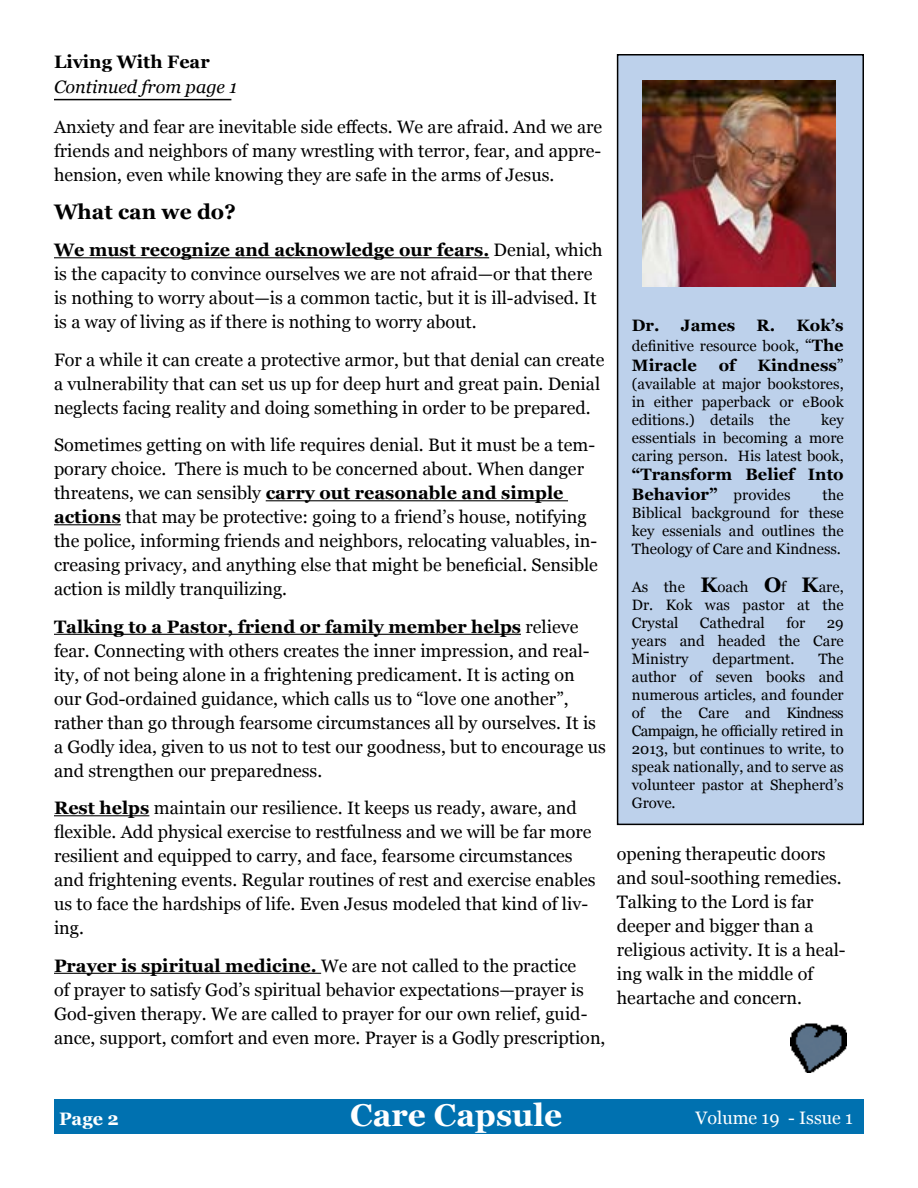
<style>
.page{position:relative;width:918px;height:1188px;background:#fff}
.page>*{position:absolute;margin:0;border:0;box-sizing:border-box;transform-origin:0 0}
.t1{font:700 31.5px "Georgia";color:#fff}
.t2{font:700 21px "Georgia";color:#000}
.t3{font:18px/24px "Georgia";color:#000}
.t4{font:italic 18px "Georgia";color:#000}
.t5{font:18px "Georgia";color:#fff}
.t6{font:700 18px "Georgia";color:#000}
.t7{font:700 18px "Georgia";color:#fff}
.t8{font:700 16.5px/19.8px "Georgia";color:#000}
.t9{font:15px/18px "Georgia";color:#000;text-align:justify}
.s1{font-weight:700}
.s2{font-size:16.5px}
.s3{font-weight:700;font-size:16.5px}
.s4{font-weight:400}
.s5{font-weight:400;font-size:15px}
.s6{font-weight:700;font-size:21px}
</style>
<div class="page">
<div style="left:54px;top:1100px;width:810px;height:34px;background:#0071b0"></div>
<hr style="left:54px;top:99px;width:177px;height:1px;background:#000">
<img style="left:790px;top:1023px;width:57px;height:50px">
<div style="left:618px;top:55px;width:245px;height:769px;background:#bdd1eb"></div>
<div style="left:617px;top:54px;width:247px;height:771px;border:2px solid #000"></div>
<img style="left:643px;top:81px;width:192px;height:205px">
<hr style="left:54px;top:257px;width:435px;height:1px;background:#000">
<hr style="left:266px;top:500px;width:302px;height:1px;background:#000">
<hr style="left:54px;top:524px;width:67px;height:1px;background:#000">
<hr style="left:54px;top:634px;width:467px;height:1px;background:#000">
<hr style="left:54px;top:815px;width:95px;height:1px;background:#000">
<hr style="left:54px;top:973px;width:267px;height:1px;background:#000">
<p class="t6" style="left:54px;top:51px;width:157px">Living With Fear</p>
<p class="t4" style="left:54px;top:76px;width:185px">Continued from page 1</p>
<p class="t3" style="left:54px;top:115px;width:550px;text-align:justify">Anxiety and fear are inevitable side effects. We are afraid. And we are friends and neighbors of many wrestling with terror, fear, and appre&shy;hension, even while knowing they are safe in the arms of Jesus.</p>
<p class="t2" style="left:54px;top:198px;width:183px">What can we do?</p>
<p class="t3" style="left:54px;top:238px;width:550px"><span class="s1">We must recognize and acknowledge our fears.</span> Denial, which is the capacity to convince ourselves we are not afraid—or that there is nothing to worry about—is a common tactic, but it is ill-advised. It is a way of living as if there is nothing to worry about.</p>
<p class="t3" style="left:54px;top:348px;width:552px">For a while it can create a protective armor, but that denial can create a vulnerability that can set us up for deep hurt and great pain. Denial neglects facing reality and doing something in order to be prepared.</p>
<p class="t3" style="left:54px;top:433px;width:545px">Sometimes getting on with life requires denial. But it must be a tem&shy;porary choice. There is much to be concerned about. When danger threatens, we can sensibly <span class="s1">carry out reasonable and simple actions</span> that may be protective: going to a friend’s house, notifying the police, informing friends and neighbors, relocating valuables, in&shy;creasing privacy, and anything else that might be beneficial. Sensible action is mildly tranquilizing.</p>
<p class="t3" style="left:54px;top:615px;width:553px"><span class="s1">Talking to a Pastor, friend or family member helps</span> relieve fear. Connecting with others creates the inner impression, and real&shy;ity, of not being alone in a frightening predicament. It is acting on our God-ordained guidance, which calls us to “love one another”, rather than go through fearsome circumstances all by ourselves. It is a Godly idea, given to us not to test our goodness, but to encourage us and strengthen our preparedness.</p>
<p class="t3" style="left:54px;top:796px;width:543px"><span class="s1">Rest helps</span> maintain our resilience. It keeps us ready, aware, and flexible. Add physical exercise to restfulness and we will be far more resilient and equipped to carry, and face, fearsome circumstances and frightening events. Regular routines of rest and exercise enables us to face the hardships of life. Even Jesus modeled that kind of liv&shy;ing.</p>
<p class="t3" style="left:54px;top:954px;width:553px"><span class="s1">Prayer is spiritual medicine.</span> We are not called to the practice<br>of prayer to satisfy God’s spiritual behavior expectations—prayer is God-given therapy. We are called to prayer for our own relief, guid&shy;ance, support, comfort and even more. Prayer is a Godly prescription,</p>
<p class="t8" style="left:632px;top:316px;width:105px">Dr. James</p>
<p class="t8" style="left:757px;top:316px;width:89px">R. Kok’s</p>
<p class="t9" style="left:632px;top:337px;width:213px">definitive resource book, <span class="s2">“</span><span class="s3">The</span></p>
<p class="t8" style="left:632px;top:355px;width:67px">Miracle</p>
<p class="t8" style="left:719px;top:355px;width:18px">of</p>
<p class="t8" style="left:758px;top:355px;width:88px">Kindness<span class="s4">”</span></p>
<p class="t9" style="left:632px;top:375px;width:213px">(available at major bookstores, in either paperback or eBook editions.) details the</p>
<p class="t9" style="left:632px;top:411px;width:213px;text-indent:189px">key essentials in becoming a more caring person. His latest book,</p>
<p class="t8" style="left:632px;top:465px;width:213px">“Transform Belief Into<br>Behavior” <span class="s5">provides</span></p>
<p class="t9" style="left:632px;top:486px;width:213px;text-indent:191px">the Biblical background for these key essenials and outlines the Theology of Care and Kindness.</p>
<p class="t9" style="left:632px;top:578px;width:213px">As the <span class="s6">K</span>oach <span class="s6">O</span>f <span class="s6">K</span>are, Dr. Kok was pastor at the Crystal</p>
<p class="t9" style="left:700px;top:614px;width:66px">Cathedral</p>
<p class="t9" style="left:786px;top:614px;width:21px">for</p>
<p class="t9" style="left:632px;top:614px;width:213px;text-indent:195px">29 years and headed the Care Ministry</p>
<p class="t9" style="left:632px;top:650px;width:213px;text-indent:187px">The author of seven books and numerous articles, and founder of the Care and Kindness Campaign, he officially retired in 2013, but continues to write, to speak nationally, and to serve as volunteer pastor at Shepherd’s Grove.</p>
<p class="t9" style="left:713px;top:650px;width:83px">department.</p>
<p class="t3" style="left:617px;top:842px;width:230px">opening therapeutic doors and soul-soothing remedies.<br>Talking to the Lord is far deeper and bigger than a religious activity. It is a heal&shy;ing walk in the middle of heartache and concern.</p>
<p class="t7" style="left:59px;top:1107px;width:61px">Page 2</p>
<h1 class="t1" style="left:350px;top:1095px;width:214px">Care Capsule</h1>
<p class="t5" style="left:696px;top:1107px;width:159px">Volume 19 - Issue 1</p>
</div>
